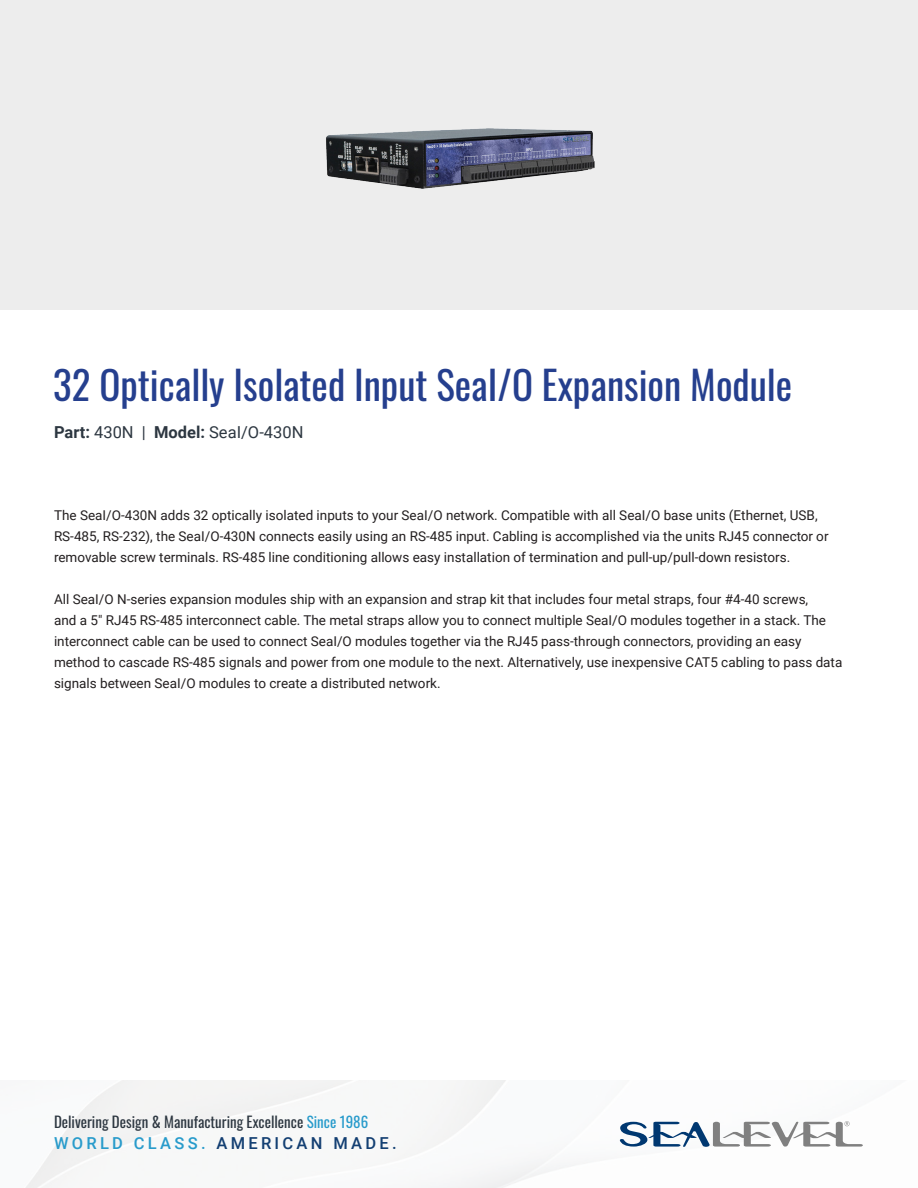
<style>
.page{position:relative;width:918px;height:1188px;background:#fff}
.page>*{position:absolute;margin:0;border:0;box-sizing:border-box;transform-origin:0 0}
.t1{font:39px "Oswald";color:#253f8e}
.t2{font:16.5px "Roboto";color:#2d3741}
.t3{font:500 16.5px "Roboto";letter-spacing:.2em;color:#133f72}
.t4{font:15px "Oswald";color:#2d3741}
.t5{font:13.5px/21px "Roboto";color:#231f20}
.s1{font-weight:700}
.s2{color:#289bcb}
</style>
<div class="page">
<div style="left:0;top:0;width:918px;height:309px;background:#ededed"></div>
<svg style="left:620px;top:1121px;width:243px;height:26px"></svg>
<img style="left:326px;top:128px;width:269px;height:61px">
<p class="t1" style="left:53px;top:350px;width:741px">32 Optically Isolated Input SeaI/O Expansion Module</p>
<p class="t2" style="left:54px;top:420px;width:251px"><span class="s1">Part:</span> 430N | <span class="s1">Model:</span> SeaI/O-430N</p>
<p class="t5" style="left:54px;top:504px;width:776px">The SeaI/O-430N adds 32 optically isolated inputs to your SeaI/O network. Compatible with all SeaI/O base units (Ethernet, USB,<br>RS-485, RS-232), the SeaI/O-430N connects easily using an RS-485 input. Cabling is accomplished via the units RJ45 connector or removable screw terminals. RS-485 line conditioning allows easy installation of termination and pull-up/pull-down resistors.</p>
<p class="t5" style="left:54px;top:588px;width:790px">All SeaI/O N-series expansion modules ship with an expansion and strap kit that includes four metal straps, four #4-40 screws,<br>and a 5″ RJ45 RS-485 interconnect cable. The metal straps allow you to connect multiple SeaI/O modules together in a stack. The interconnect cable can be used to connect SeaI/O modules together via the RJ45 pass-through connectors, providing an easy method to cascade RS-485 signals and power from one module to the next. Alternatively, use inexpensive CAT5 cabling to pass data signals between SeaI/O modules to create a distributed network.</p>
<p class="t4" style="left:54px;top:1109px;width:316px">Delivering Design &amp; Manufacturing Excellence <span class="s2">Since 1986</span></p>
<p class="t3" style="left:54px;top:1131px;width:344px"><span class="s2">WORLD CLASS.</span> AMERICAN MADE.</p>
</div>
